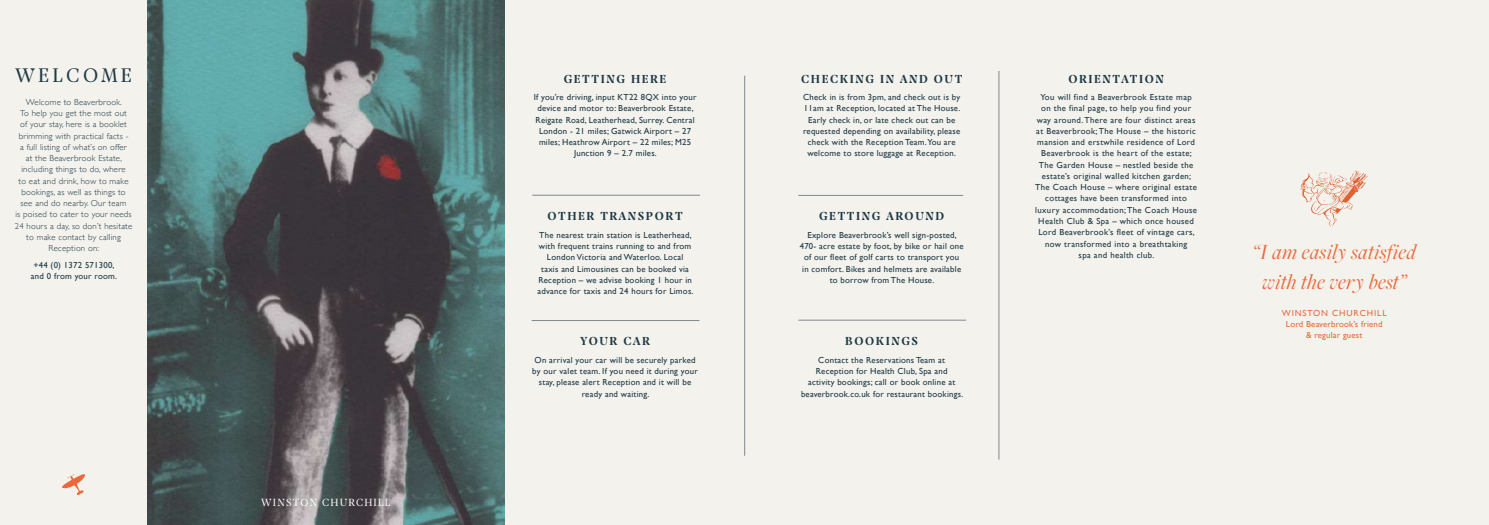
<style>
.page{position:relative;width:1489px;height:525px;background:#fff}
.page>*{position:absolute;margin:0;border:0;box-sizing:border-box;transform-origin:0 0}
.t1{font:italic 22.5px/30px "Freight Big Pro";letter-spacing:.015em;color:#ec6839;text-align:center}
.t2{font:21.25px "Prospectus Std";letter-spacing:.15em;color:#1e3944}
.t3{font:12.5px "Prospectus Std Bld";letter-spacing:.125em;color:#1e3944}
.t4{font:11.25px "Prospectus Std";letter-spacing:.1em;color:#fff}
.t5{font:8.75px/11.2px "Gill Sans";letter-spacing:.025em;color:#1e3944;text-align:center}
.t6{font:300 8.75px/11.2px "Gill Sans";letter-spacing:.025em;color:#1e3944;text-align:center}
.t7{font:8.75px/11.2px "Gill Sans";letter-spacing:.02em;color:#ec6839;text-align:center}
</style>
<div class="page">
<div style="left:0;top:0;width:1488px;height:524px;background:#f3f2ed"></div>
<svg style="left:62px;top:474px;width:23px;height:21px"></svg>
<hr style="left:532px;top:195px;width:168px;height:1px;background:#808891">
<hr style="left:798px;top:195px;width:165px;height:1px;background:#808891">
<hr style="left:531px;top:320px;width:168px;height:1px;background:#808891">
<hr style="left:798px;top:320px;width:168px;height:1px;background:#808891">
<hr style="left:744px;top:76px;width:1px;height:379px;background:#808891">
<img style="left:147px;top:0;width:357px;height:524px">
<hr style="left:998px;top:71px;width:1px;height:388px;background:#808891">
<svg style="left:1300px;top:170px;width:67px;height:56px"></svg>
<h2 class="t2" style="left:15px;top:60px;width:118px">WELCOME</h2>
<p class="t6" style="left:15px;top:96px;width:119px">Welcome to Beaverbrook.<br>To help you get the most out<br>of your stay, here is a booklet brimming with practical facts -<br>a full listing of what’s on offer<br>at the Beaverbrook Estate, including things to do, where<br>to eat and drink, how to make bookings, as well as things to see and do nearby. Our team<br>is poised to cater to your needs<br>24 hours a day, so don’t hesitate to make contact by calling<br>Reception on:</p>
<p class="t5" style="left:31px;top:259px;width:87px;text-align:left">+44 (0) 1372 571300, and 0 from your room.</p>
<p class="t4" style="left:261px;top:494px;width:130px">WINSTON CHURCHILL</p>
<h3 class="t3" style="left:563px;top:69px;width:104px">GETTING HERE</h3>
<p class="t5" style="left:533px;top:91px;width:164px">If you’re driving, input KT22 8QX into your device and motor to: Beaverbrook Estate, Reigate Road, Leatherhead, Surrey. Central London - 21 miles; Gatwick Airport – 27 miles; Heathrow Airport – 22 miles; M25<br>Junction 9 – 2.7 miles.</p>
<h3 class="t3" style="left:547px;top:206px;width:137px">OTHER TRANSPORT</h3>
<p class="t5" style="left:537px;top:229px;width:157px">The nearest train station is Leatherhead, with frequent trains running to and from London Victoria and Waterloo. Local<br>taxis and Limousines can be booked via Reception – we advise booking 1 hour in advance for taxis and 24 hours for Limos.</p>
<h3 class="t3" style="left:580px;top:331px;width:71px">YOUR CAR</h3>
<p class="t5" style="left:532px;top:354px;width:167px">On arrival your car will be securely parked by our valet team. If you need it during your stay, please alert Reception and it will be ready and waiting.</p>
<h3 class="t3" style="left:801px;top:69px;width:163px">CHECKING IN AND OUT</h3>
<p class="t5" style="left:803px;top:91px;width:159px">Check in is from 3pm, and check out is by 11am at Reception, located at The House.<br>Early check in, or late check out can be requested depending on availability, please check with the Reception Team. You are welcome to store luggage at Reception.</p>
<h3 class="t3" style="left:819px;top:206px;width:127px">GETTING AROUND</h3>
<p class="t5" style="left:799px;top:229px;width:165px">Explore Beaverbrook’s well sign-posted, 470- acre estate by foot, by bike or hail one of our fleet of golf carts to transport you<br>in comfort. Bikes and helmets are available to borrow from The House.</p>
<h3 class="t3" style="left:845px;top:331px;width:74px">BOOKINGS</h3>
<p class="t5" style="left:801px;top:354px;width:164px">Contact the Reservations Team at Reception for Health Club, Spa and<br>activity bookings; call or book online at beaverbrook.co.uk for restaurant bookings.</p>
<h3 class="t3" style="left:1068px;top:69px;width:97px">ORIENTATION</h3>
<p class="t5" style="left:1035px;top:91px;width:163px">You will find a Beaverbrook Estate map on the final page, to help you find your way around. There are four distinct areas at Beaverbrook; The House – the historic mansion and erstwhile residence of Lord Beaverbrook is the heart of the estate; The Garden House – nestled beside the estate’s original walled kitchen garden; The Coach House – where original estate cottages have been transformed into luxury accommodation; The Coach House Health Club &amp; Spa – which once housed Lord Beaverbrook’s fleet of vintage cars, now transformed into a breathtaking<br>spa and health club.</p>
<h1 class="t1" style="left:1252px;top:236px;width:165px">“I am easily satisfied with the very best”</h1>
<p class="t7" style="left:1281px;top:307px;width:106px">WINSTON CHURCHILL<br>Lord Beaverbrook’s friend<br>&amp; regular guest</p>
</div>
